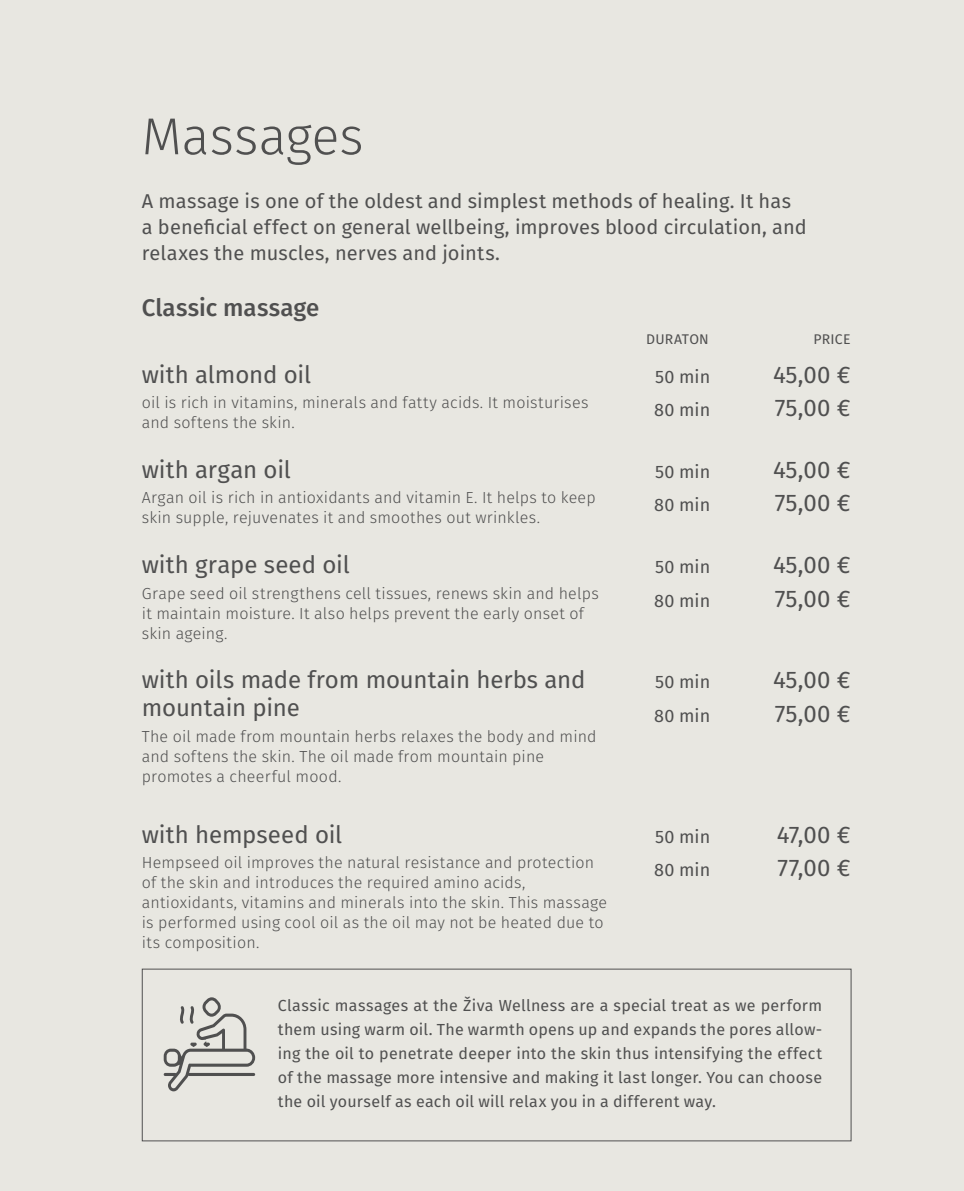
<style>
.page{position:relative;width:964px;height:1191px;background:#e8e7e1}
.page>*{position:absolute;margin:0;border:0;box-sizing:border-box;transform-origin:0 0}
.t1{font:300 52px "Fira Sans";color:#58595b}
.t2{font:24px/33.6px "Fira Sans";color:#58595b}
.t3{font:500 24px "Fira Sans";letter-spacing:.005em;color:#58595b}
.t4{font:20px/26px "Fira Sans";letter-spacing:.005em;color:#58595b}
.t5{font:18px/33.6px "Fira Sans";color:#58595b}
.t6{font:300 16px/20px "Fira Sans";letter-spacing:.015em;color:#58595b}
.t7{font:16px/24px "Fira Sans";letter-spacing:.015em;color:#58595b;text-align:justify}
.t8{font:14px "Fira Sans";letter-spacing:.015em;color:#58595b}
</style>
<div class="page">
<div style="left:142px;top:968px;width:709px;height:173px;border:1px solid #58595b"></div>
<svg style="left:164px;top:997px;width:91px;height:94px"></svg>
<h1 class="t1" style="left:142px;top:100px;width:223px">Massages</h1>
<p class="t4" style="left:142px;top:190px;width:666px">A massage is one of the oldest and simplest methods of healing. It has a beneficial effect on general wellbeing, improves blood circulation, and relaxes the muscles, nerves and joints.</p>
<h2 class="t3" style="left:142px;top:291px;width:179px">Classic massage</h2>
<p class="t8" style="left:646px;top:330px;width:64px">DURATON</p>
<p class="t8" style="left:813px;top:330px;width:39px">PRICE</p>
<h2 class="t2" style="left:142px;top:359px;width:171px">with almond oil</h2>
<p class="t6" style="left:142px;top:394px;width:448px">oil is rich in vitamins, minerals and fatty acids. It moisturises and softens the skin.</p>
<p class="t5" style="left:654px;top:361px;width:58px">50 min<br>80 min</p>
<h2 class="t2" style="left:773px;top:359px;width:79px">45,00 €<br>75,00 €</h2>
<h2 class="t2" style="left:142px;top:454px;width:151px">with argan oil</h2>
<p class="t6" style="left:142px;top:489px;width:455px">Argan oil is rich in antioxidants and vitamin E. It helps to keep skin supple, rejuvenates it and smoothes out wrinkles.</p>
<h2 class="t2" style="left:142px;top:549px;width:209px">with grape seed oil</h2>
<p class="t6" style="left:142px;top:584px;width:458px">Grape seed oil strengthens cell tissues, renews skin and helps it maintain moisture. It also helps prevent the early onset of skin ageing.</p>
<h2 class="t2" style="left:142px;top:667px;width:445px;line-height:28px">with oils made from mountain herbs and mountain pine</h2>
<p class="t6" style="left:142px;top:727px;width:456px">The oil made from mountain herbs relaxes the body and mind and softens the skin. The oil made from mountain pine promotes a cheerful mood.</p>
<h2 class="t2" style="left:142px;top:819px;width:202px">with hempseed oil</h2>
<p class="t6" style="left:142px;top:854px;width:467px">Hempseed oil improves the natural resistance and protection of the skin and introduces the required amino acids, antioxidants, vitamins and minerals into the skin. This massage is performed using cool oil as the oil may not be heated due to its composition.</p>
<p class="t5" style="left:654px;top:456px;width:58px">50 min<br>80 min</p>
<h2 class="t2" style="left:773px;top:454px;width:79px">45,00 €<br>75,00 €</h2>
<p class="t5" style="left:654px;top:551px;width:58px">50 min<br>80 min</p>
<h2 class="t2" style="left:773px;top:549px;width:79px">45,00 €<br>75,00 €</h2>
<p class="t5" style="left:654px;top:666px;width:58px">50 min<br>80 min</p>
<h2 class="t2" style="left:773px;top:665px;width:79px">45,00 €<br>75,00 €</h2>
<p class="t5" style="left:654px;top:821px;width:58px">50 min<br>80 min</p>
<h2 class="t2" style="left:777px;top:819px;width:75px">47,00 €<br>77,00 €</h2>
<p class="t7" style="left:278px;top:994px;width:546px">Classic massages at the Živa Wellness are a special treat as we perform them using warm oil. The warmth opens up and expands the pores allow&shy;ing the oil to penetrate deeper into the skin thus intensifying the effect of the massage more intensive and making it last longer. You can choose the oil yourself as each oil will relax you in a different way.</p>
</div>
